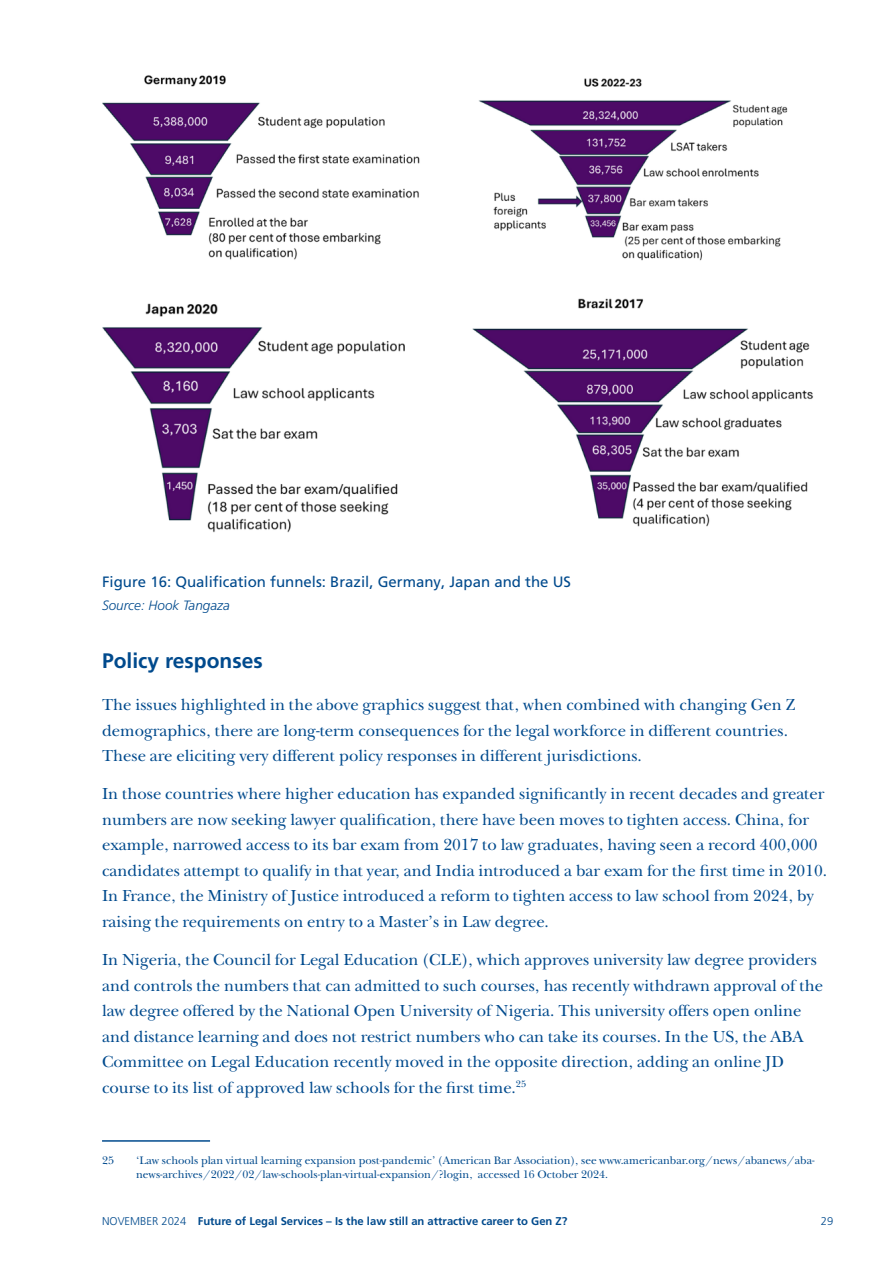
<style>
.page{position:relative;width:893px;height:1263px;background:#fff}
.page>*{position:absolute;margin:0;border:0;box-sizing:border-box;transform-origin:0 0}
.C_head{font:700 21px "Frutiger LT Pro";color:#004a8d}
.Body_copy{font:16.5px/25.5px "New Baskerville ITC";color:#004a8d}
.F_head{font:15px "Frutiger LT Pro";color:#004a8d}
.G_head{font:italic 300 13.5px "Frutiger LT Pro";color:#004a8d}
.Footnotes{font:11.25px/14.2px "New Baskerville ITC";color:#004a8d}
.t1{font:700 11.25px "Frutiger LT Pro";color:#004a8d}
.t2{font:300 11.25px "Frutiger LT Pro";color:#004a8d}
.s1{font-weight:300}
</style>
<div class="page">
<img style="left:102px;top:75px;width:711px;height:458px">
<hr style="left:102px;top:1140px;width:108px;height:2px;background:#004a8d">
<p class="F_head" style="left:102px;top:573px;width:471px">Figure 16: Qualification funnels: Brazil, Germany, Japan and the US</p>
<p class="G_head" style="left:102px;top:597px;width:129px">Source: Hook Tangaza</p>
<p class="C_head" style="left:102px;top:648px;width:162px">Policy responses</p>
<p class="Body_copy" style="left:102px;top:692px;width:695px">The issues highlighted in the above graphics suggest that, when combined with changing Gen Z demographics, there are long-term consequences for the legal workforce in different countries.<br>These are eliciting very different policy responses in different jurisdictions.</p>
<p class="Body_copy" style="left:102px;top:782px;width:727px">In those countries where higher education has expanded significantly in recent decades and greater numbers are now seeking lawyer qualification, there have been moves to tighten access. China, for example, narrowed access to its bar exam from 2017 to law graduates, having seen a record 400,000 candidates attempt to qualify in that year, and India introduced a bar exam for the first time in 2010.<br>In France, the Ministry of Justice introduced a reform to tighten access to law school from 2024, by raising the requirements on entry to a Master’s in Law degree.</p>
<p class="Body_copy" style="left:102px;top:947px;width:723px">In Nigeria, the Council for Legal Education (CLE), which approves university law degree providers and controls the numbers that can admitted to such courses, has recently withdrawn approval of the law degree offered by the National Open University of Nigeria. This university offers open online and distance learning and does not restrict numbers who can take its courses. In the US, the ABA Committee on Legal Education recently moved in the opposite direction, adding an online JD course to its list of approved law schools for the first time.<sup>25</sup></p>
<p class="Footnotes" style="left:102px;top:1153px;width:13px">25</p>
<p class="Footnotes" style="left:136px;top:1153px;width:680px">‘Law schools plan virtual learning expansion post-pandemic’ (American Bar Association), see www.americanbar.org/news/abanews/aba&shy;news-archives/2022/02/law-schools-plan-virtual-expansion/?login, accessed 16 October 2024.</p>
<p class="t1" style="left:102px;top:1214px;width:467px"><span class="s1">NOVEMBER 2024</span> Future of Legal Services – Is the law still an attractive career to Gen Z?</p>
<p class="t2" style="left:821px;top:1214px;width:14px">29</p>
</div>
